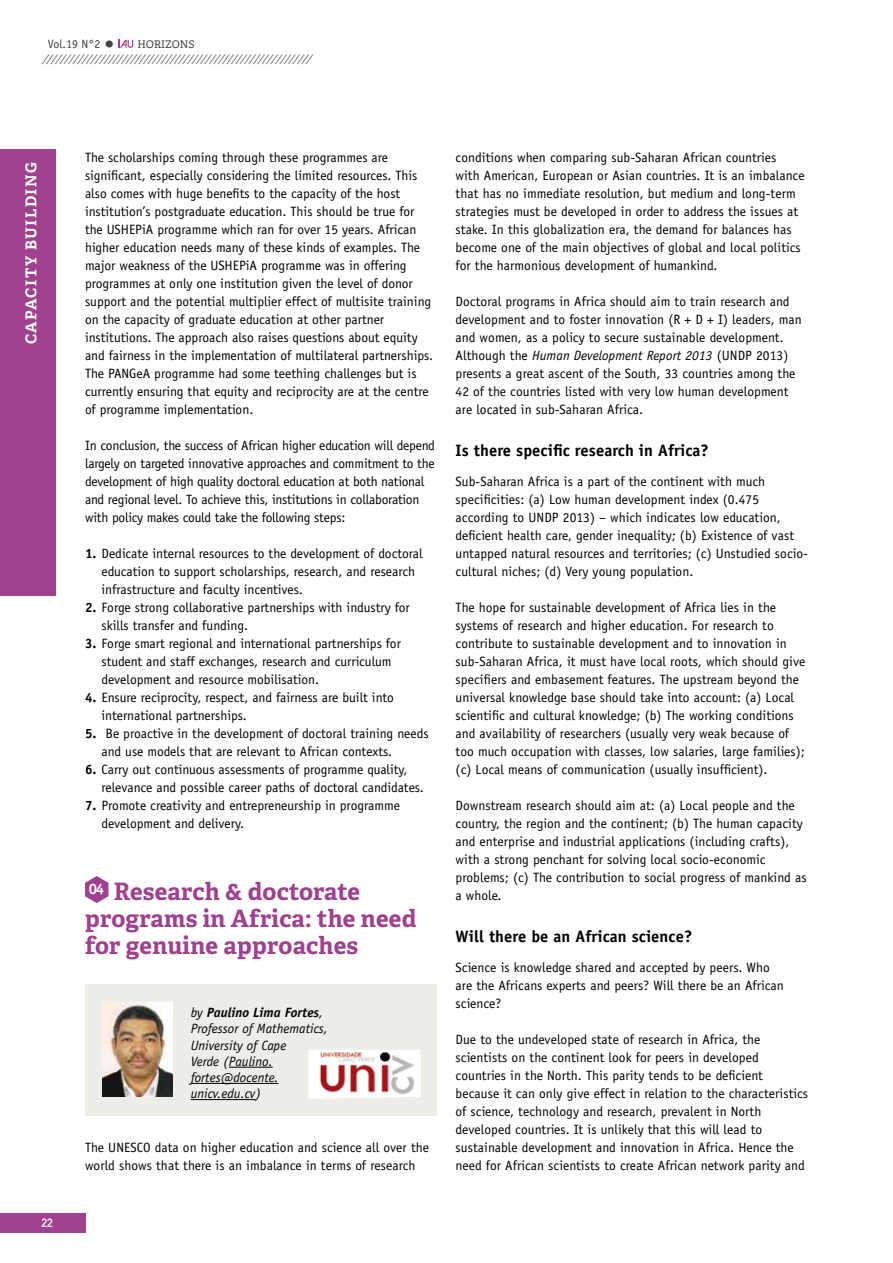
<style>
.page{position:relative;width:893px;height:1263px;background:#fff}
.page>*{position:absolute;margin:0;border:0;box-sizing:border-box;transform-origin:0 0}
.t1{font:700 24px/27px "Adelle";letter-spacing:.005em;color:#9f418e}
.t2{font:700 16.5px "Officina Sans Std";letter-spacing:.005em;color:#000}
.t3{font:700 15px "Adelle";letter-spacing:.1em;color:#fff}
.t4{font:13.5px/18px "Officina Sans Std";color:#000}
.t5{font:italic 13.5px/16.2px "Officina Sans Std";color:#000}
.t6{font:12px "Officina Sans Std";color:#3e3d40}
.t7{font:12px "DIN Mittelschrift Std";color:#fff}
.t8{font:italic 10.5px "Officina Sans Std";color:#3e3d40}
.s1{font-size:19.5px}
.s2{font-family:"Adelle";font-size:10.5px}
.s3{font-weight:700}
.s4{font-style:italic}
</style>
<div class="page">
<div style="left:0;top:1213px;width:85px;height:20px;background:#9f418e"></div>
<div style="left:0;top:149px;width:55px;height:446px;background:#9f418e"></div>
<svg style="left:118px;top:40px;width:15px;height:8px"></svg>
<svg style="left:85px;top:876px;width:23px;height:27px"></svg>
<div style="left:85px;top:984px;width:351px;height:131px;background:#ebefe8"></div>
<img style="left:103px;top:1003px;width:70px;height:93px">
<hr style="left:229px;top:1067px;width:44px;height:1px;background:#000">
<hr style="left:191px;top:1083px;width:87px;height:1px;background:#000">
<hr style="left:191px;top:1099px;width:64px;height:1px;background:#000">
<img style="left:308px;top:1050px;width:113px;height:49px">
<p class="t6" style="left:48px;top:37px;width:148px">Vol.19 N°2 <span class="s1">•</span> <span class="s2">HORIZONS</span></p>
<p class="t8" style="left:43px;top:52px;width:274px">/////////////////////////////////////////////////////////////</p>
<p class="t3" style="left:21px;top:344px;width:183px;rotate:-90deg">CAPACITY BUILDING</p>
<p class="t7" style="left:41px;top:1216px;width:13px">22</p>
<p class="t4" style="left:85px;top:148px;width:350px">The scholarships coming through these programmes are significant, especially considering the limited resources. This also comes with huge benefits to the capacity of the host institution’s postgraduate education. This should be true for the USH EPiA programme which ran for over 15 years. African higher education needs many of these kinds of examples. The major weakness of the USH EPiA programme was in offering programmes at only one institution given the level of donor support and the potential multiplier effect of multisite training on the capacity of graduate education at other partner institutions. The approach also raises questions about equity and fairness in the implementation of multilateral partnerships.<br>The PANGeA programme had some teething challenges but is currently ensuring that equity and reciprocity are at the centre of programme implementation.</p>
<p class="t4" style="left:85px;top:436px;width:351px">In conclusion, the success of African higher education will depend largely on targeted innovative approaches and commitment to the development of high quality doctoral education at both national and regional level. To achieve this, institutions in collaboration with policy makes could take the following steps:</p>
<p class="t4" style="left:102px;top:544px;width:323px;text-indent:-16px"><span class="s3">1.</span> Dedicate internal resources to the development of doctoral education to support scholarships, research, and research infrastructure and faculty incentives.</p>
<p class="t4" style="left:102px;top:598px;width:310px;text-indent:-16px"><span class="s3">2.</span> Forge strong collaborative partnerships with industry for skills transfer and funding.</p>
<p class="t4" style="left:102px;top:634px;width:301px;text-indent:-16px"><span class="s3">3.</span> Forge smart regional and international partnerships for student and staff exchanges, research and curriculum development and resource mobilisation.</p>
<p class="t4" style="left:102px;top:688px;width:294px;text-indent:-16px"><span class="s3">4.</span> Ensure reciprocity, respect, and fairness are built into international partnerships.</p>
<p class="t4" style="left:102px;top:724px;width:329px;text-indent:-16px"><span class="s3">5.</span> Be proactive in the development of doctoral training needs and use models that are relevant to African contexts.</p>
<p class="t4" style="left:102px;top:760px;width:324px;text-indent:-16px"><span class="s3">6.</span> Carry out continuous assessments of programme quality, relevance and possible career paths of doctoral candidates.</p>
<p class="t4" style="left:102px;top:796px;width:300px;text-indent:-16px"><span class="s3">7.</span> Promote creativity and entrepreneurship in programme development and delivery.</p>
<h1 class="t1" style="left:85px;top:878px;width:333px"><sup>04</sup> Research &amp; doctorate programs in Africa: the need for genuine approaches</h1>
<p class="t5" style="left:191px;top:1004px;width:138px">by <span class="s3">Paulino Lima Fortes</span>,<br>Professor of Mathematics,<br>University of Cape<br>Verde (Paulino. fortes@docente. unicv.edu.cv)</p>
<p class="t4" style="left:85px;top:1138px;width:345px">The UNESCO data on higher education and science all over the world shows that there is an imbalance in terms of research</p>
<p class="t4" style="left:456px;top:148px;width:350px">conditions when comparing sub-Saharan African countries<br>with American, European or Asian countries. It is an imbalance that has no immediate resolution, but medium and long-term strategies must be developed in order to address the issues at stake. In this globalization era, the demand for balances has become one of the main objectives of global and local politics for the harmonious development of humankind.</p>
<p class="t4" style="left:456px;top:292px;width:348px">Doctoral programs in Africa should aim to train research and development and to foster innovation (R + D + I) leaders, man and women, as a policy to secure sustainable development.<br>Although the <span class="s4">Human Development Report 2013</span> (UNDP 2013) presents a great ascent of the South, 33 countries among the 42 of the countries listed with very low human development are located in sub-Saharan Africa.</p>
<p class="t2" style="left:456px;top:440px;width:255px">Is there specific research in Africa?</p>
<p class="t4" style="left:456px;top:472px;width:354px">Sub-Saharan Africa is a part of the continent with much specificities: (a) Low human development index (0.475 according to UNDP 2013) – which indicates low education, deficient health care, gender inequality; (b) Existence of vast untapped natural resources and territories; (c) Unstudied socio&shy;cultural niches; (d) Very young population.</p>
<p class="t4" style="left:456px;top:598px;width:351px">The hope for sustainable development of Africa lies in the systems of research and higher education. For research to contribute to sustainable development and to innovation in sub-Saharan Africa, it must have local roots, which should give specifiers and embasement features. The upstream beyond the universal knowledge base should take into account: (a) Local scientific and cultural knowledge; (b) The working conditions and availability of researchers (usually very weak because of too much occupation with classes, low salaries, large families); (c) Local means of communication (usually insufficient).</p>
<p class="t4" style="left:456px;top:796px;width:353px">Downstream research should aim at: (a) Local people and the country, the region and the continent; (b) The human capacity and enterprise and industrial applications (including crafts), with a strong penchant for solving local socio-economic problems; (c) The contribution to social progress of mankind as a whole.</p>
<p class="t2" style="left:456px;top:926px;width:238px">Will there be an African science?</p>
<p class="t4" style="left:456px;top:958px;width:330px">Science is knowledge shared and accepted by peers. Who are the Africans experts and peers? Will there be an African science?</p>
<p class="t4" style="left:456px;top:1030px;width:354px">Due to the undeveloped state of research in Africa, the scientists on the continent look for peers in developed countries in the North. This parity tends to be deficient because it can only give effect in relation to the characteristics of science, technology and research, prevalent in North developed countries. It is unlikely that this will lead to sustainable development and innovation in Africa. Hence the need for African scientists to create African network parity and</p>
</div>
